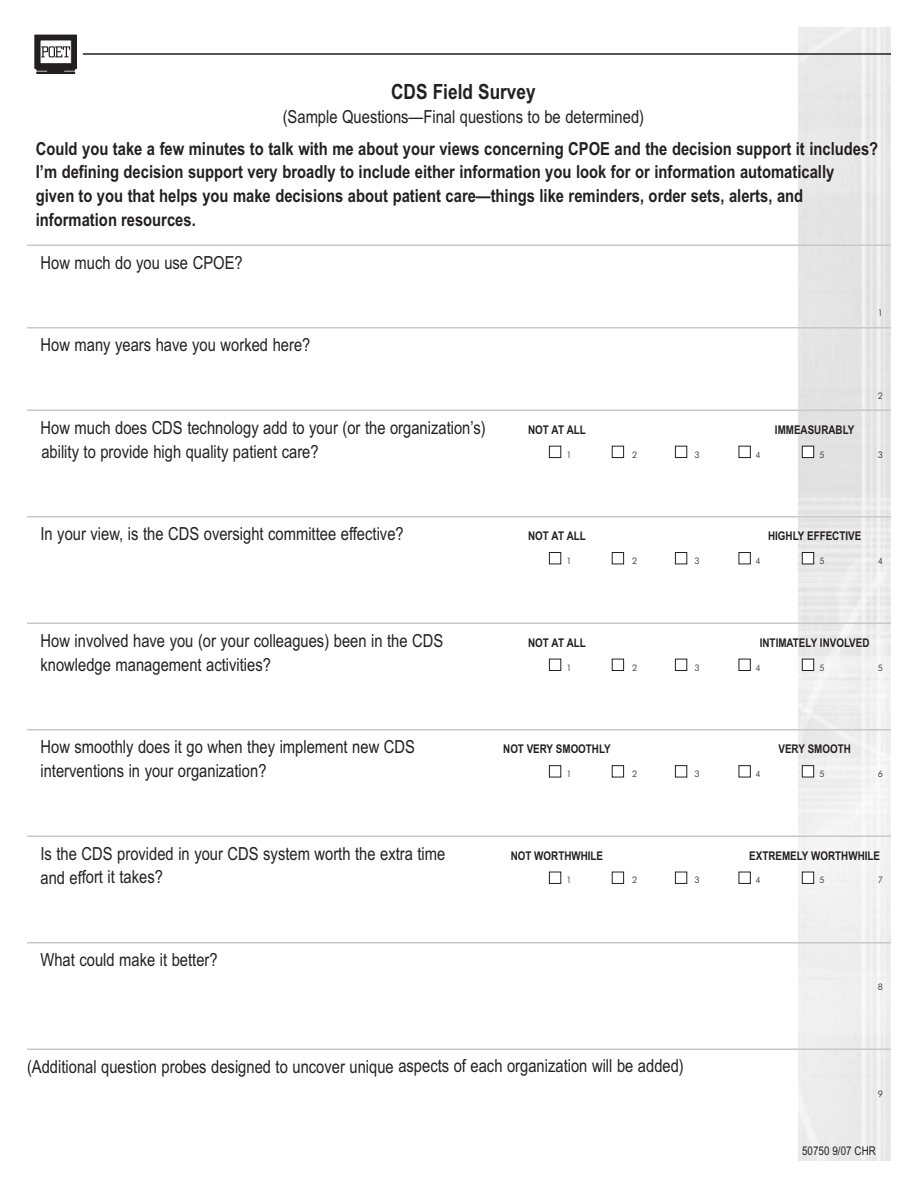
<style>
.page{position:relative;width:918px;height:1188px;background:#fff}
.page>*{position:absolute;margin:0;border:0;box-sizing:border-box;transform-origin:0 0}
.t1{font:700 21px "Arial Narrow";color:#231f20}
.t2{font:18px "Arial Narrow";color:#231f20}
.t3{font:700 18px/24px "Arial Narrow";color:#231f20}
.t4{font:700 12px "Arial Narrow";color:#231f20}
.t5{font:12px "Arial Narrow";color:#231f20}
.t6{font:9px "Futura Lt BT";color:#231f20}
.s1{color:#fff}
</style>
<div class="page">
<img style="left:798px;top:27px;width:93px;height:1134px">
<div style="left:35px;top:35px;width:42px;height:34px;background:#231f20"></div>
<div style="left:40px;top:40px;width:31px;height:24px;background:#fff"></div>
<div style="left:40px;top:40px;width:32px;height:24px;border:1px solid #231f20"></div>
<div style="left:37px;top:68px;width:38px;height:3px;border:1px solid #231f20"></div>
<div style="left:37px;top:72px;width:38px;height:2px;border:1px solid #231f20"></div>
<svg style="left:48px;top:70px;width:16px;height:2px"></svg>
<svg style="left:41px;top:46px;width:29px;height:11px"></svg>
<hr style="left:83px;top:53px;width:808px;height:2px;background:#231f20">
<hr style="left:27px;top:245px;width:864px;height:1px;background:#c7c8ca">
<hr style="left:27px;top:327px;width:864px;height:2px;background:#c7c8ca">
<hr style="left:27px;top:410px;width:864px;height:1px;background:#c7c8ca">
<hr style="left:27px;top:516px;width:864px;height:2px;background:#c7c8ca">
<hr style="left:27px;top:622px;width:864px;height:2px;background:#c7c8ca">
<hr style="left:27px;top:729px;width:864px;height:1px;background:#c7c8ca">
<hr style="left:27px;top:836px;width:864px;height:1px;background:#c7c8ca">
<hr style="left:27px;top:942px;width:864px;height:2px;background:#c7c8ca">
<hr style="left:27px;top:1048px;width:864px;height:2px;background:#c7c8ca">
<p class="t1" style="left:391px;top:76px;width:146px">CDS Field Survey</p>
<p class="t2" style="left:283px;top:103px;width:363px">(Sample Questions—Final questions to be determined)</p>
<p class="t3" style="left:36px;top:135px;width:844px">Could you take a few minutes to talk with me about your views concerning CPOE and the decision support it includes?<br>I’m defining decision support very broadly to include either information you look for or information automatically<br>given to you that helps you make decisions about patient care—things like reminders, order sets, alerts, and information resources.</p>
<p class="t2" style="left:40px;top:249px;width:204px">How much do you use CPOE?</p>
<p class="t2" style="left:40px;top:331px;width:271px">How many years have you worked here?</p>
<p class="t6" style="left:878px;top:308px;width:7px">1</p>
<p class="t6" style="left:878px;top:390px;width:7px">2</p>
<p class="t2" style="left:40px;top:414px;width:447px">How much does CDS technology add to your (or the organization’s)</p>
<p class="t4" style="left:528px;top:420px;width:59px">NOT AT ALL</p>
<p class="t4" style="left:775px;top:420px;width:81px">IMMEASURABLY</p>
<p class="t2" style="left:41px;top:438px;width:279px">ability to provide high quality patient care?</p>
<p class="t6" style="left:549px;top:449px;width:24px"><span class="s1">■</span> 1</p>
<p class="t6" style="left:612px;top:449px;width:27px"><span class="s1">■</span> 2</p>
<p class="t6" style="left:675px;top:449px;width:26px"><span class="s1">■</span> 3</p>
<p class="t6" style="left:738px;top:449px;width:24px"><span class="s1">■</span> 4</p>
<p class="t6" style="left:802px;top:449px;width:24px"><span class="s1">■</span> 5</p>
<p class="t6" style="left:878px;top:449px;width:7px">3</p>
<p class="t2" style="left:40px;top:520px;width:365px">In your view, is the CDS oversight committee effective?</p>
<p class="t4" style="left:528px;top:527px;width:59px">NOT AT ALL</p>
<p class="t4" style="left:768px;top:527px;width:95px">HIGHLY EFFECTIVE</p>
<p class="t6" style="left:549px;top:555px;width:24px"><span class="s1">■</span> 1</p>
<p class="t6" style="left:612px;top:555px;width:27px"><span class="s1">■</span> 2</p>
<p class="t6" style="left:675px;top:555px;width:26px"><span class="s1">■</span> 3</p>
<p class="t6" style="left:738px;top:555px;width:24px"><span class="s1">■</span> 4</p>
<p class="t6" style="left:802px;top:555px;width:24px"><span class="s1">■</span> 5</p>
<p class="t6" style="left:878px;top:555px;width:7px">4</p>
<p class="t2" style="left:40px;top:627px;width:404px">How involved have you (or your colleagues) been in the CDS</p>
<p class="t4" style="left:528px;top:633px;width:59px">NOT AT ALL</p>
<p class="t4" style="left:760px;top:633px;width:111px">INTIMATELY INVOLVED</p>
<p class="t2" style="left:40px;top:651px;width:232px">knowledge management activities?</p>
<p class="t6" style="left:549px;top:662px;width:24px"><span class="s1">■</span> 1</p>
<p class="t6" style="left:612px;top:662px;width:27px"><span class="s1">■</span> 2</p>
<p class="t6" style="left:675px;top:662px;width:26px"><span class="s1">■</span> 3</p>
<p class="t6" style="left:738px;top:662px;width:24px"><span class="s1">■</span> 4</p>
<p class="t6" style="left:802px;top:662px;width:24px"><span class="s1">■</span> 5</p>
<p class="t6" style="left:878px;top:662px;width:7px">5</p>
<p class="t2" style="left:40px;top:733px;width:376px">How smoothly does it go when they implement new CDS</p>
<p class="t4" style="left:503px;top:740px;width:109px">NOT VERY SMOOTHLY</p>
<p class="t4" style="left:779px;top:740px;width:74px">VERY SMOOTH</p>
<p class="t2" style="left:40px;top:757px;width:228px">interventions in your organization?</p>
<p class="t6" style="left:549px;top:768px;width:24px"><span class="s1">■</span> 1</p>
<p class="t6" style="left:612px;top:768px;width:27px"><span class="s1">■</span> 2</p>
<p class="t6" style="left:675px;top:768px;width:26px"><span class="s1">■</span> 3</p>
<p class="t6" style="left:738px;top:768px;width:24px"><span class="s1">■</span> 4</p>
<p class="t6" style="left:802px;top:768px;width:24px"><span class="s1">■</span> 5</p>
<p class="t6" style="left:878px;top:768px;width:7px">6</p>
<p class="t2" style="left:40px;top:840px;width:406px">Is the CDS provided in your CDS system worth the extra time</p>
<p class="t4" style="left:511px;top:846px;width:94px">NOT WORTHWHILE</p>
<p class="t4" style="left:749px;top:846px;width:132px">EXTREMELY WORTHWHILE</p>
<p class="t2" style="left:40px;top:864px;width:124px">and effort it takes?</p>
<p class="t6" style="left:549px;top:875px;width:24px"><span class="s1">■</span> 1</p>
<p class="t6" style="left:612px;top:875px;width:27px"><span class="s1">■</span> 2</p>
<p class="t6" style="left:675px;top:875px;width:26px"><span class="s1">■</span> 3</p>
<p class="t6" style="left:738px;top:875px;width:24px"><span class="s1">■</span> 4</p>
<p class="t6" style="left:802px;top:875px;width:24px"><span class="s1">■</span> 5</p>
<p class="t6" style="left:878px;top:875px;width:7px">7</p>
<p class="t2" style="left:40px;top:946px;width:179px">What could make it better?</p>
<p class="t2" style="left:27px;top:1053px;width:658px">(Additional question probes designed to uncover unique aspects of each organization will be added)</p>
<p class="t6" style="left:878px;top:981px;width:7px">8</p>
<p class="t6" style="left:878px;top:1088px;width:7px">9</p>
<p class="t5" style="left:802px;top:1142px;width:75px">50750 9/07 CHR</p>
</div>
